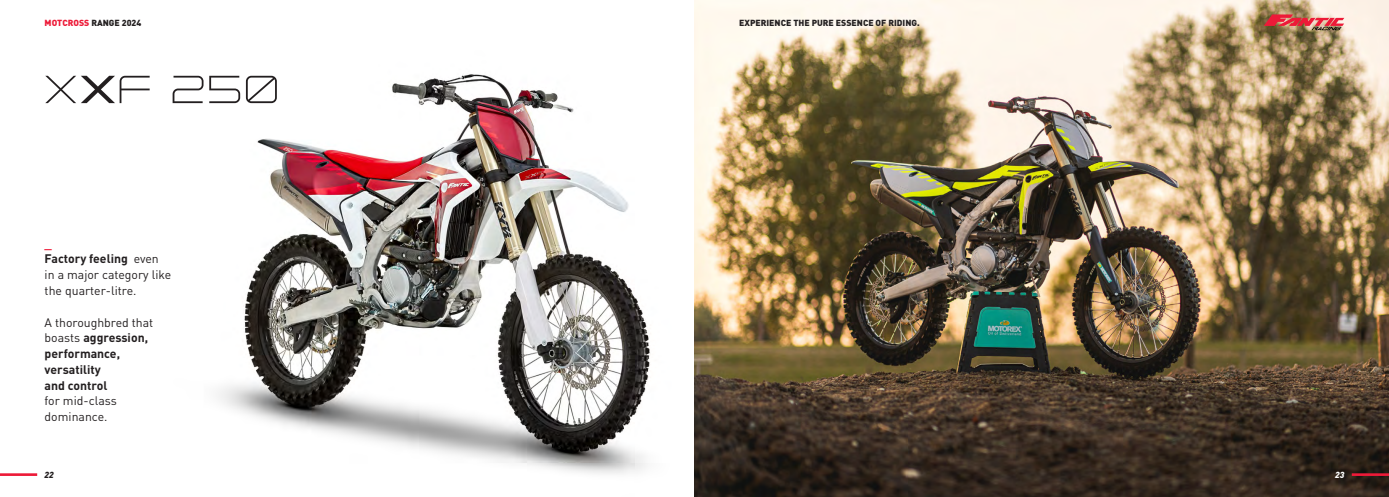
<style>
.page{position:relative;width:1389px;height:497px;background:#fff}
.page>*{position:absolute;margin:0;border:0;box-sizing:border-box;transform-origin:0 0}
.t1{font:12.25px/15.8px "DIN Pro";color:#231f20}
.t2{font:700 12.25px "DIN Pro";color:#231f20}
.t3{font:700 12.25px "DIN Pro";color:#ed1a38}
.t4{font:900 8.75px "DIN Pro";color:#231f20}
.t5{font:italic 900 8.75px "DIN Pro";color:#231f20}
.t6{font:italic 900 8.75px "DIN Pro";color:#fff}
.s1{color:#ed1a38}
.s2{font-weight:400}
.s3{font-weight:700}
</style>
<div class="page">
<img style="left:109px;top:74px;width:541px;height:400px">
<img style="left:694px;top:0;width:695px;height:496px">
<svg style="left:45px;top:76px;width:105px;height:27px"></svg>
<svg style="left:173px;top:76px;width:67px;height:27px"></svg>
<svg style="left:246px;top:76px;width:31px;height:27px"></svg>
<svg style="left:1264px;top:14px;width:80px;height:16px"></svg>
<hr style="left:1352px;top:472px;width:37px;height:3px;background:#ed1a38">
<hr style="left:0;top:472px;width:37px;height:3px;background:#ed1a38">
<p class="t4" style="left:45px;top:17px;width:98px"><span class="s1">MOTCROSS</span> RANGE 2024</p>
<p class="t3" style="left:45px;top:234px;width:9px">_</p>
<p class="t2" style="left:45px;top:250px;width:116px">Factory feeling <span class="s2">even</span></p>
<p class="t1" style="left:45px;top:266px;width:128px">in a major category like</p>
<p class="t1" style="left:45px;top:282px;width:93px">the quarter-litre.</p>
<p class="t1" style="left:45px;top:313px;width:110px">A thoroughbred that boasts <span class="s3">aggression,</span></p>
<p class="t2" style="left:45px;top:345px;width:77px">performance,</p>
<p class="t2" style="left:45px;top:360px;width:58px">versatility</p>
<p class="t2" style="left:45px;top:376px;width:64px">and control</p>
<p class="t1" style="left:45px;top:392px;width:74px">for mid-class</p>
<p class="t1" style="left:45px;top:408px;width:64px">dominance.</p>
<p class="t4" style="left:739px;top:17px;width:182px">EXPERIENCE THE PURE ESSENCE OF RIDING.</p>
<p class="t5" style="left:45px;top:466px;width:11px">22</p>
<p class="t6" style="left:1335px;top:466px;width:11px">23</p>
</div>
